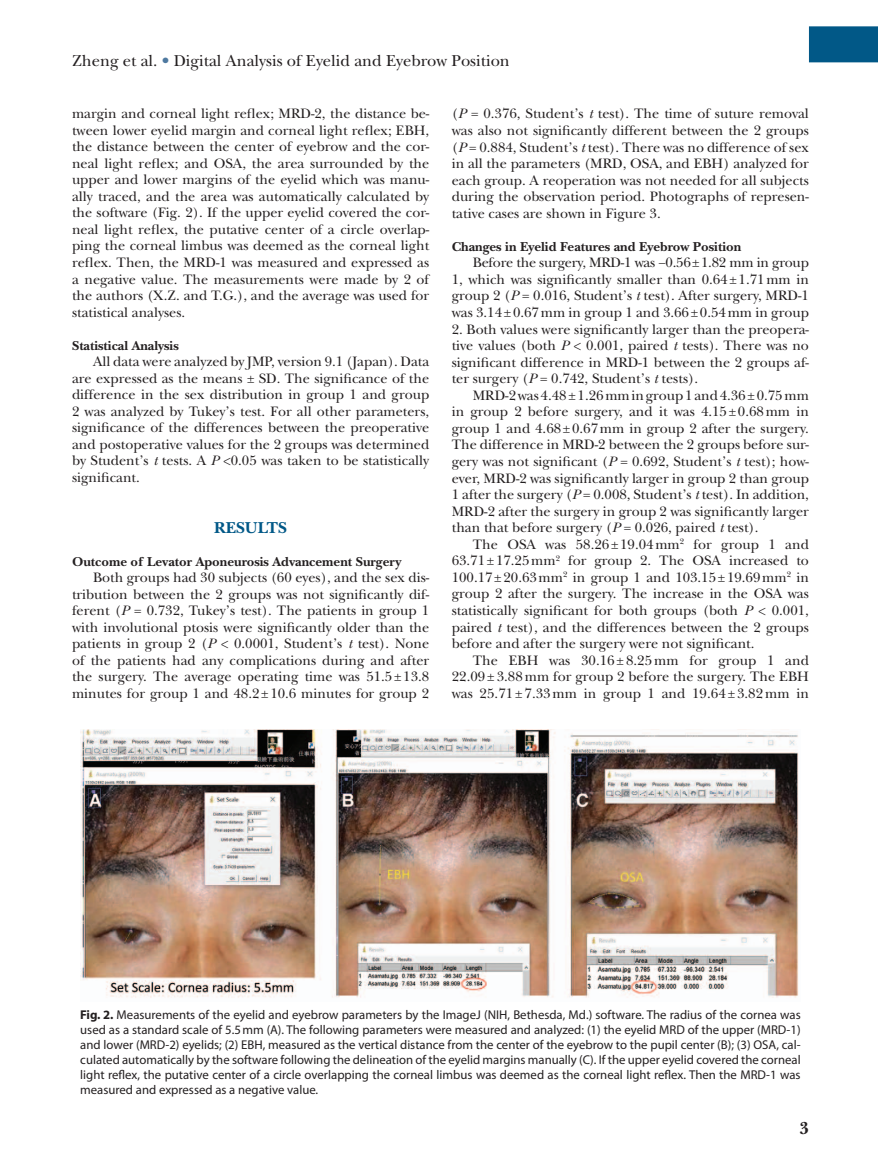
<style>
.page{position:relative;width:878px;height:1175px;background:#fff}
.page>*{position:absolute;margin:0;border:0;box-sizing:border-box;transform-origin:0 0}
.t1{font:700 18px "New Baskerville";color:#231f20}
.t2{font:16.5px "New Baskerville";color:#231f20}
.t3{font:700 16.5px "New Baskerville";color:#015887}
.t4{font:14.25px/16.5px "New Baskerville";color:#231f20;text-align:justify}
.t5{font:700 13.5px "New Baskerville";color:#231f20}
.t6{font:12.75px/15px "Myriad Pro";color:#231f20;text-align:justify}
.s1{color:#4e79a0}
.s2{font-style:italic}
.s3{font-weight:700}
</style>
<div class="page">
<div style="left:808px;top:26px;width:70px;height:36px;background:#015887"></div>
<img style="left:80px;top:729px;width:719px;height:269px">
<p class="t2" style="left:72px;top:51px;width:439px">Zheng et al. <span class="s1">•</span> Digital Analysis of Eyelid and Eyebrow Position</p>
<p class="t4" style="left:72px;top:106px;width:359px">margin and corneal light reflex; MRD-2, the distance be&shy;tween lower eyelid margin and corneal light reflex; EBH, the distance between the center of eyebrow and the cor&shy;neal light reflex; and OSA, the area surrounded by the upper and lower margins of the eyelid which was manu&shy;ally traced, and the area was automatically calculated by the software (Fig. 2). If the upper eyelid covered the cor&shy;neal light reflex, the putative center of a circle overlap&shy;ping the corneal limbus was deemed as the corneal light reflex. Then, the MRD-1 was measured and expressed as a negative value. The measurements were made by 2 of the authors (X.Z. and T.G.), and the average was used for statistical analyses.</p>
<p class="t5" style="left:72px;top:337px;width:108px">Statistical Analysis</p>
<p class="t4" style="left:72px;top:353px;width:359px;text-indent:21px">All data were analyzed by JMP, version 9.1 (Japan). Data are expressed as the means ± SD. The significance of the difference in the sex distribution in group 1 and group 2 was analyzed by Tukey’s test. For all other parameters, significance of the differences between the preoperative and postoperative values for the 2 groups was determined by Student’s <span class="s2">t</span> tests. A <span class="s2">P</span> &lt;0.05 was taken to be statistically significant.</p>
<p class="t3" style="left:214px;top:517px;width:74px">RESULTS</p>
<p class="t5" style="left:72px;top:553px;width:331px">Outcome of Levator Aponeurosis Advancement Surgery</p>
<p class="t4" style="left:72px;top:569px;width:359px;text-indent:21px">Both groups had 30 subjects (60 eyes), and the sex dis&shy;tribution between the 2 groups was not significantly dif&shy;ferent (<span class="s2">P</span> = 0.732, Tukey’s test). The patients in group 1 with involutional ptosis were significantly older than the patients in group 2 (<span class="s2">P</span> &lt; 0.0001, Student’s <span class="s2">t</span> test). None of the patients had any complications during and after the surgery. The average operating time was 51.5±13.8 minutes for group 1 and 48.2±10.6 minutes for group 2</p>
<p class="t4" style="left:452px;top:106px;width:359px">(<span class="s2">P</span> = 0.376, Student’s <span class="s2">t</span> test). The time of suture removal was also not significantly different between the 2 groups (<span class="s2">P</span> = 0.884, Student’s <span class="s2">t</span> test). There was no difference of sex in all the parameters (MRD, OSA, and EBH) analyzed for each group. A reoperation was not needed for all subjects during the observation period. Photographs of represen&shy;tative cases are shown in Figure 3.</p>
<p class="t5" style="left:452px;top:238px;width:291px">Changes in Eyelid Features and Eyebrow Position</p>
<p class="t4" style="left:452px;top:254px;width:359px;text-indent:21px">Before the surgery, MRD-1 was −0.56±1.82 mm in group 1, which was significantly smaller than 0.64±1.71mm in group 2 (<span class="s2">P</span> = 0.016, Student’s <span class="s2">t</span> test). After surgery, MRD-1 was 3.14±0.67mm in group 1 and 3.66±0.54mm in group</p>
<p class="t4" style="left:451px;top:321px;width:359px">2. Both values were significantly larger than the preopera&shy;tive values (both <span class="s2">P</span> &lt; 0.001, paired <span class="s2">t</span> tests). There was no significant difference in MRD-1 between the 2 groups af&shy;ter surgery (<span class="s2">P</span> = 0.742, Student’s <span class="s2">t</span> tests).</p>
<p class="t4" style="left:452px;top:387px;width:359px;text-indent:21px">MRD-2 was 4.48±1.26mm in group 1 and 4.36±0.75mm in group 2 before surgery, and it was 4.15±0.68mm in group 1 and 4.68±0.67mm in group 2 after the surgery.<br>The difference in MRD-2 between the 2 groups before sur&shy;gery was not significant (<span class="s2">P</span> = 0.692, Student’s <span class="s2">t</span> test); how&shy;ever, MRD-2 was significantly larger in group 2 than group 1 after the surgery (<span class="s2">P</span> = 0.008, Student’s <span class="s2">t</span> test). In addition, MRD-2 after the surgery in group 2 was significantly larger than that before surgery (<span class="s2">P</span> = 0.026, paired <span class="s2">t</span> test).</p>
<p class="t4" style="left:451px;top:536px;width:359px;text-indent:21px">The OSA was 58.26±19.04mm<sup>2</sup> for group 1 and 63.71±17.25mm<sup>2</sup> for group 2. The OSA increased to 100.17±20.63mm<sup>2</sup> in group 1 and 103.15±19.69mm<sup>2</sup> in group 2 after the surgery. The increase in the OSA was statistically significant for both groups (both <span class="s2">P</span> &lt; 0.001, paired <span class="s2">t</span> test), and the differences between the 2 groups before and after the surgery were not significant.</p>
<p class="t4" style="left:451px;top:652px;width:359px;text-indent:21px">The EBH was 30.16 ± 8.25mm for group 1 and 22.09 ± 3.88mm for group 2 before the surgery. The EBH was 25.71 ± 7.33mm in group 1 and 19.64 ± 3.82mm in</p>
<p class="t6" style="left:80px;top:1007px;width:722px"><span class="s3">Fig. 2.</span> Measurements of the eyelid and eyebrow parameters by the I mageJ (NI H, Bethesda, Md.) software. The radius of the cornea was used as a standard scale of 5.5mm (A). The following parameters were measured and analyzed: (1) the eyelid MRD of the upper (MRD-1) and lower (MRD-2) eyelids; (2) EBH, measured as the vertical distance from the center of the eyebrow to the pupil center (B); (3) OSA, cal&shy;culated automatically by the software following the delineation of the eyelid margins manually (C). If the upper eyelid covered the corneal light reflex, the putative center of a circle overlapping the corneal limbus was deemed as the corneal light reflex. Then the MRD-1 was measured and expressed as a negative value.</p>
<p class="t1" style="left:799px;top:1118px;width:11px">3</p>
</div>
